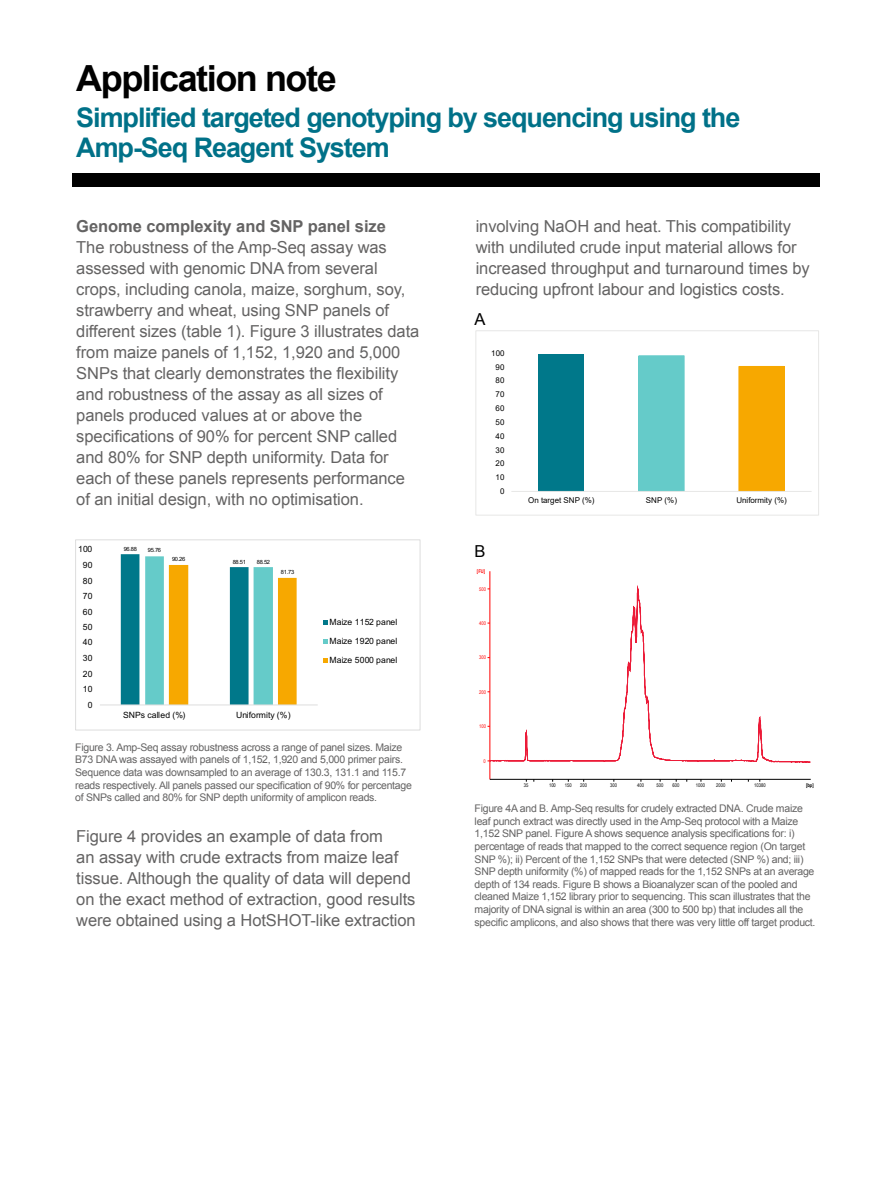
<style>
.page{position:relative;width:893px;height:1187px;background:#fff}
.page>*{position:absolute;margin:0;border:0;box-sizing:border-box;transform-origin:0 0}
.t1{font:700 36px "Arial";letter-spacing:-.04em;color:#000}
.t2{font:700 27px/30.6px "Arial";letter-spacing:-.04em;color:#007188}
.t3{font:16.5px/21px "Arial";letter-spacing:-.005em;color:#646363}
.t4{font:700 16.5px "Arial";letter-spacing:-.005em;color:#646363}
.t5{font:16.5px "Arial";color:#000}
.t6{font:10.5px/12.6px "Arial";letter-spacing:-.025em;color:#646363}
.t7{font:8.55px/18.6px "Arial";letter-spacing:.025em;color:#000;text-align:justify}
.t8{font:8.55px "Arial";color:#000}
.t9{font:7.95px "Arial";letter-spacing:.005em;color:#000}
.t10{font:5.7px "Arial";letter-spacing:-.055em;color:#000}
.t11{font:5.1px "Arial Narrow";color:#000}
.t12{font:5.1px "Arial Narrow";color:#f00}
.t13{font:700 5.1px "Arial Narrow";color:#f00}
.t14{font:700 5.1px "Arial Narrow";color:#000}
</style>
<div class="page">
<div style="left:72px;top:173px;width:748px;height:14px;background:#000"></div>
<svg style="left:121px;top:554px;width:176px;height:150px"></svg>
<hr style="left:100px;top:704px;width:218px;height:1px;background:#ddd">
<svg style="left:323px;top:620px;width:5px;height:5px"></svg>
<svg style="left:323px;top:639px;width:5px;height:4px"></svg>
<svg style="left:323px;top:658px;width:5px;height:4px"></svg>
<div style="left:75px;top:539px;width:345px;height:191px;border:1px solid #ddd"></div>
<div style="left:639px;top:356px;width:45px;height:135px;background:#65cbc9"></div>
<div style="left:638px;top:355px;width:46px;height:136px;border:1px solid #65cbc9"></div>
<div style="left:739px;top:366px;width:45px;height:125px;background:#f7a800"></div>
<div style="left:539px;top:354px;width:45px;height:137px;background:#00788a"></div>
<hr style="left:511px;top:491px;width:301px;height:1px;background:#e7e7e6">
<div style="left:475px;top:330px;width:344px;height:185px;border:1px solid #e7e7e6"></div>
<hr style="left:490px;top:571px;width:1px;height:208px;background:#f00">
<hr style="left:490px;top:779px;width:321px;height:1px;background:#000">
<svg style="left:490px;top:586px;width:321px;height:176px"></svg>
<h1 class="t1" style="left:76px;top:55px;width:262px">Application note</h1>
<h2 class="t2" style="left:76px;top:103px;width:665px">Simplified targeted genotyping by sequencing using the<br>Amp-Seq Reagent System</h2>
<h3 class="t4" style="left:76px;top:215px;width:311px">Genome complexity and SNP panel size</h3>
<p class="t3" style="left:76px;top:237px;width:345px">The robustness of the Amp-Seq assay was assessed with genomic DNA from several crops, including canola, maize, sorghum, soy, strawberry and wheat, using SNP panels of different sizes (table 1). Figure 3 illustrates data from maize panels of 1,152, 1,920 and 5,000<br>SNPs that clearly demonstrates the flexibility and robustness of the assay as all sizes of panels produced values at or above the specifications of 90% for percent SNP called and 80% for SNP depth uniformity. Data for each of these panels represents performance of an initial design, with no optimisation.</p>
<p class="t7" style="left:78px;top:539px;width:16px">100</p>
<p class="t7" style="left:83px;top:555px;width:11px">90</p>
<p class="t7" style="left:83px;top:571px;width:11px">80</p>
<p class="t7" style="left:83px;top:586px;width:11px">70</p>
<p class="t7" style="left:83px;top:602px;width:11px">60</p>
<p class="t7" style="left:83px;top:618px;width:11px">50</p>
<p class="t7" style="left:83px;top:633px;width:11px">40</p>
<p class="t7" style="left:83px;top:648px;width:11px">30</p>
<p class="t7" style="left:83px;top:664px;width:11px">20</p>
<p class="t7" style="left:83px;top:679px;width:11px">10</p>
<p class="t7" style="left:88px;top:695px;width:6px">0</p>
<p class="t10" style="left:124px;top:544px;width:15px">96.88</p>
<p class="t10" style="left:148px;top:546px;width:15px">95.76</p>
<p class="t10" style="left:172px;top:554px;width:15px">90.26</p>
<p class="t10" style="left:233px;top:557px;width:15px">88.51</p>
<p class="t10" style="left:257px;top:557px;width:15px">88.52</p>
<p class="t10" style="left:281px;top:567px;width:15px">81.73</p>
<p class="t7" style="left:123px;top:705px;width:64px">SNPs called (%)</p>
<p class="t8" style="left:236px;top:709px;width:56px">Uniformity (%)</p>
<p class="t7" style="left:330px;top:613px;width:69px">Maize 1152 panel Maize 1920 panel Maize 5000 panel</p>
<p class="t6" style="left:75px;top:741px;width:338px">Figure 3. Amp-Seq assay robustness across a range of panel sizes. Maize B73 DNA was assayed with panels of 1,152, 1,920 and 5,000 primer pairs.<br>Sequence data was downsampled to an average of 130.3, 131.1 and 115.7 reads respectively. All panels passed our specification of 90% for percentage of SNPs called and 80% for SNP depth uniformity of amplicon reads.</p>
<h3 class="t3" style="left:76px;top:825px;width:341px">Figure 4 provides an example of data from<br>an assay with crude extracts from maize leaf tissue. Although the quality of data will depend on the exact method of extraction, good results were obtained using a HotSHOT-like extraction</h3>
<h3 class="t3" style="left:476px;top:216px;width:335px">involving NaOH and heat. This compatibility with undiluted crude input material allows for increased throughput and turnaround times by reducing upfront labour and logistics costs.</h3>
<h3 class="t5" style="left:475px;top:308px;width:13px">A</h3>
<p class="t9" style="left:491px;top:347px;width:15px">100</p>
<p class="t9" style="left:496px;top:361px;width:10px">90</p>
<p class="t9" style="left:496px;top:375px;width:10px">80</p>
<p class="t9" style="left:496px;top:389px;width:10px">70</p>
<p class="t9" style="left:496px;top:403px;width:10px">60</p>
<p class="t9" style="left:496px;top:416px;width:10px">50</p>
<p class="t9" style="left:496px;top:430px;width:10px">40</p>
<p class="t9" style="left:496px;top:444px;width:10px">30</p>
<p class="t9" style="left:496px;top:458px;width:10px">20</p>
<p class="t9" style="left:496px;top:472px;width:10px">10</p>
<p class="t9" style="left:500px;top:485px;width:6px">0</p>
<h3 class="t5" style="left:475px;top:540px;width:13px">B</h3>
<p class="t13" style="left:477px;top:567px;width:10px">[FU]</p>
<p class="t12" style="left:479px;top:585px;width:8px">500</p>
<p class="t12" style="left:479px;top:619px;width:8px">400</p>
<p class="t12" style="left:479px;top:654px;width:8px">300</p>
<p class="t12" style="left:479px;top:688px;width:8px">200</p>
<p class="t12" style="left:479px;top:722px;width:8px">100</p>
<p class="t12" style="left:484px;top:757px;width:4px">0</p>
<p class="t9" style="left:528px;top:495px;width:68px">On target SNP (%)</p>
<p class="t9" style="left:646px;top:495px;width:33px">SNP (%)</p>
<p class="t9" style="left:736px;top:495px;width:52px">Uniformity (%)</p>
<p class="t11" style="left:524px;top:781px;width:6px">35</p>
<p class="t11" style="left:549px;top:781px;width:8px">100</p>
<p class="t11" style="left:565px;top:781px;width:8px">150</p>
<p class="t11" style="left:580px;top:781px;width:8px">200</p>
<p class="t11" style="left:610px;top:781px;width:8px">300</p>
<p class="t11" style="left:637px;top:781px;width:8px">400</p>
<p class="t11" style="left:656px;top:781px;width:8px">500</p>
<p class="t11" style="left:673px;top:781px;width:8px">600</p>
<p class="t11" style="left:696px;top:781px;width:11px">1000</p>
<p class="t11" style="left:716px;top:781px;width:11px">2000</p>
<p class="t11" style="left:754px;top:781px;width:13px">10380</p>
<p class="t14" style="left:806px;top:781px;width:9px">[bp]</p>
<p class="t6" style="left:475px;top:802px;width:342px">Figure 4A and B. Amp-Seq results for crudely extracted DNA. Crude maize leaf punch extract was directly used in the Amp-Seq protocol with a Maize 1,152 SNP panel. Figure A shows sequence analysis specifications for: i) percentage of reads that mapped to the correct sequence region (On target SNP %); ii) Percent of the 1,152 SNPs that were detected (SNP %) and; iii)<br>SNP depth uniformity (%) of mapped reads for the 1,152 SNPs at an average depth of 134 reads. Figure B shows a Bioanalyzer scan of the pooled and cleaned Maize 1,152 library prior to sequencing. This scan illustrates that the majority of DNA signal is within an area (300 to 500 bp) that includes all the specific amplicons, and also shows that there was very little off target product.</p>
</div>
